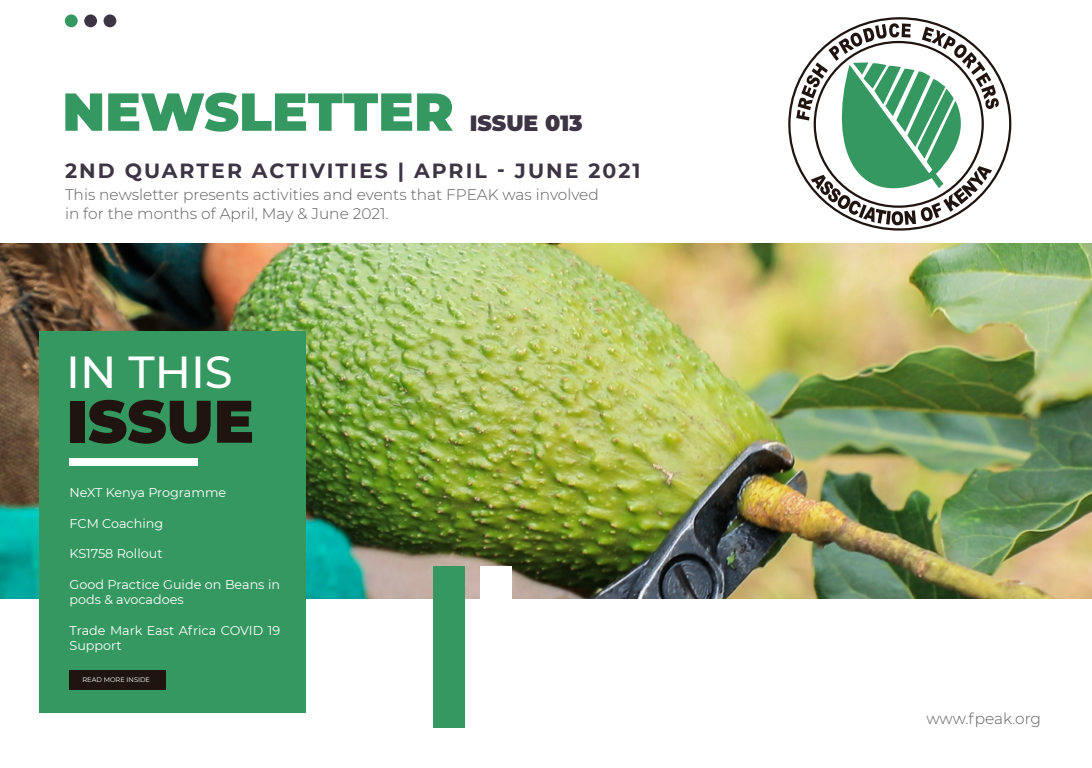
<style>
.page{position:relative;width:1092px;height:768px;background:#fff}
.page>*{position:absolute;margin:0;border:0;box-sizing:border-box;transform-origin:0 0}
.t1{font:900 60px "Montserrat";color:#1f140f}
.t2{font:900 53.3px "Montserrat";color:#349860}
.t3{font:500 44.8px "Montserrat";color:#fff}
.t4{font:900 22px "Montserrat";color:#3d3544}
.t5{font:700 20.5px "Montserrat";letter-spacing:.1em;color:#3d3544}
.t6{font:300 15.4px/18.4px "Montserrat";color:#5d5e5e}
.t7{font:12.8px/15.3px "Montserrat";color:#fff}
.t8{font:6.6px "Montserrat";color:#fff}
</style>
<div class="page">
<img style="left:1px;top:244px;width:1091px;height:355px">
<div style="left:65px;top:14px;width:13px;height:13px;background:#349860;border-radius:50%"></div>
<div style="left:84px;top:14px;width:13px;height:13px;background:#3d3544;border-radius:50%"></div>
<div style="left:104px;top:14px;width:12px;height:13px;background:#3d3544;border-radius:50%"></div>
<div style="left:40px;top:332px;width:266px;height:381px;background:#349860"></div>
<div style="left:70px;top:670px;width:96px;height:20px;background:#1f140f"></div>
<div style="left:69px;top:459px;width:128px;height:7px;background:#fff"></div>
<div style="left:434px;top:566px;width:31px;height:162px;background:#349860"></div>
<div style="left:480px;top:566px;width:31px;height:92px;background:#fff"></div>
<svg style="left:788px;top:17px;width:223px;height:214px"></svg>
<svg style="left:796px;top:23px;width:203px;height:202px"></svg>
<h2 class="t2" style="left:62px;top:72px;width:393px">NEWSLETTER</h2>
<h3 class="t4" style="left:470px;top:106px;width:114px">ISSUE 013</h3>
<h3 class="t5" style="left:65px;top:156px;width:577px">2ND QUARTER ACTIVITIES | APRIL - JUNE 2021</h3>
<p class="t6" style="left:65px;top:185px;width:535px">This newsletter presents activities and events that FPEAK was involved in for the months of April, May &amp; June 2021.</p>
<h3 class="t3" style="left:66px;top:341px;width:168px">IN THIS</h3>
<h1 class="t1" style="left:67px;top:376px;width:189px">ISSUE</h1>
<p class="t7" style="left:70px;top:484px;width:158px">NeXT Kenya Programme</p>
<p class="t7" style="left:70px;top:515px;width:95px">FCM Coaching</p>
<p class="t7" style="left:70px;top:546px;width:95px">KS1758 Rollout</p>
<p class="t7" style="left:70px;top:576px;width:212px">Good Practice Guide on Beans in pods &amp; avocadoes</p>
<p class="t7" style="left:70px;top:622px;width:212px">Trade Mark East Africa COVID 19<br>Support</p>
<p class="t8" style="left:83px;top:675px;width:69px">READ MORE INSIDE</p>
<p class="t6" style="left:926px;top:708px;width:116px">www.fpeak.org</p>
</div>
